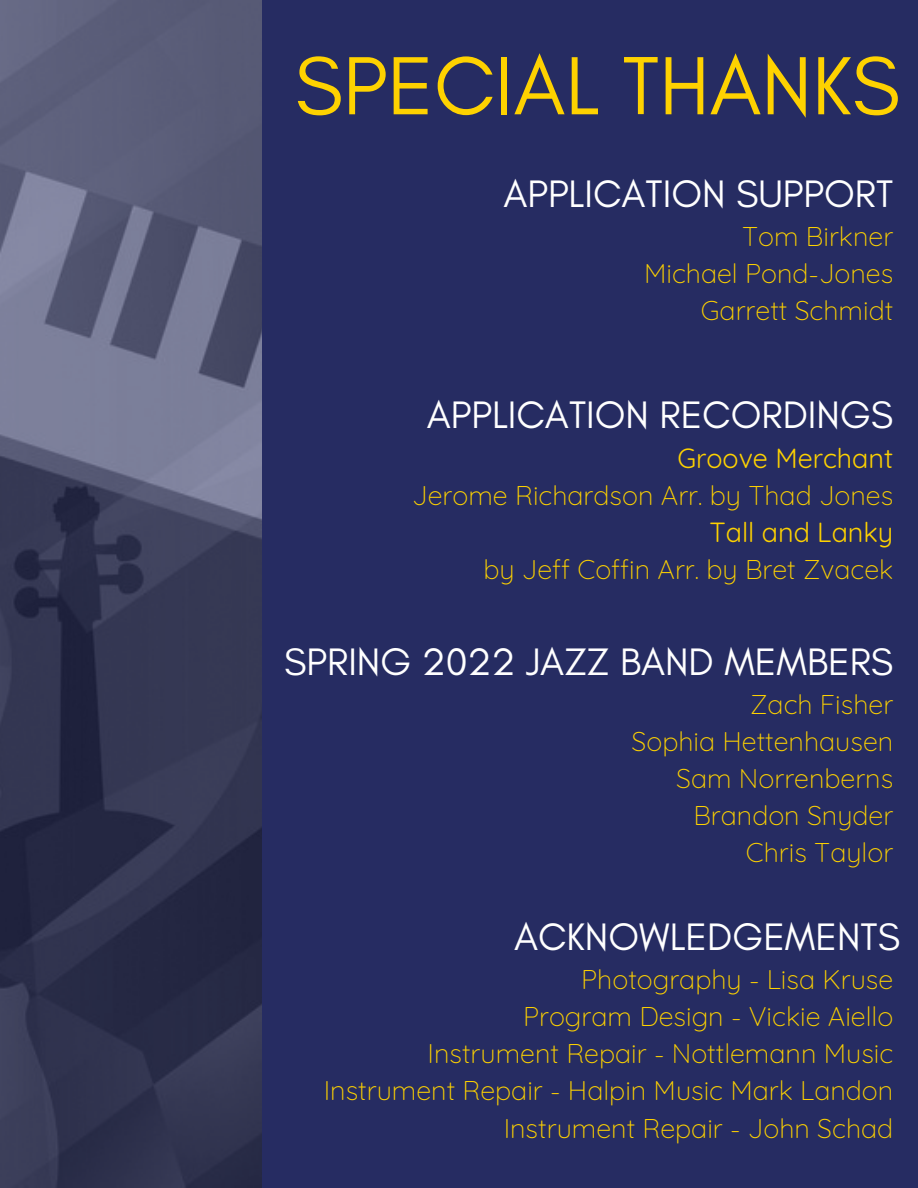
<style>
.page{position:relative;width:918px;height:1188px;background:#fff}
.page>*{position:absolute;margin:0;border:0;box-sizing:border-box;transform-origin:0 0}
.t1{font:84px "Glacial Indifference";color:#fed200}
.t2{font:39px "Glacial Indifference";color:#fff}
.t3{font:300 27px/37.2px "Quicksand";color:#fed200;text-align:right}
.t4{font:27px "Quicksand";color:#fed200}
</style>
<div class="page">
<img style="left:0;top:0;width:263px;height:1188px">
<div style="left:263px;top:0;width:655px;height:1188px;background:#262c62"></div>
<h1 class="t1" style="left:295px;top:35px;width:607px">SPECIAL THANKS</h1>
<h2 class="t2" style="left:503px;top:170px;width:391px">APPLICATION SUPPORT</h2>
<p class="t3" style="left:644px;top:217px;width:251px">Tom Birkner<br>Michael Pond-Jones<br>Garrett Schmidt</p>
<h2 class="t2" style="left:427px;top:391px;width:468px">APPLICATION RECORDINGS</h2>
<p class="t4" style="left:677px;top:441px;width:217px">Groove Merchant</p>
<p class="t3" style="left:412px;top:476px;width:483px">Jerome Richardson Arr. by Thad Jones</p>
<p class="t4" style="left:709px;top:515px;width:185px">Tall and Lanky</p>
<p class="t3" style="left:483px;top:551px;width:411px">by Jeff Coffin Arr. by Bret Zvacek</p>
<h2 class="t2" style="left:284px;top:638px;width:611px">SPRING 2022 JAZZ BAND MEMBERS</h2>
<p class="t3" style="left:632px;top:685px;width:263px">Zach Fisher<br>Sophia Hettenhausen<br>Sam Norrenberns<br>Brandon Snyder<br>Chris Taylor</p>
<h2 class="t2" style="left:514px;top:913px;width:388px">ACKNOWLEDGEMENTS</h2>
<p class="t3" style="left:324px;top:960px;width:571px">Photography - Lisa Kruse<br>Program Design - Vickie Aiello<br>Instrument Repair - Nottlemann Music Instrument Repair - Halpin Music Mark Landon Instrument Repair - John Schad</p>
</div>
